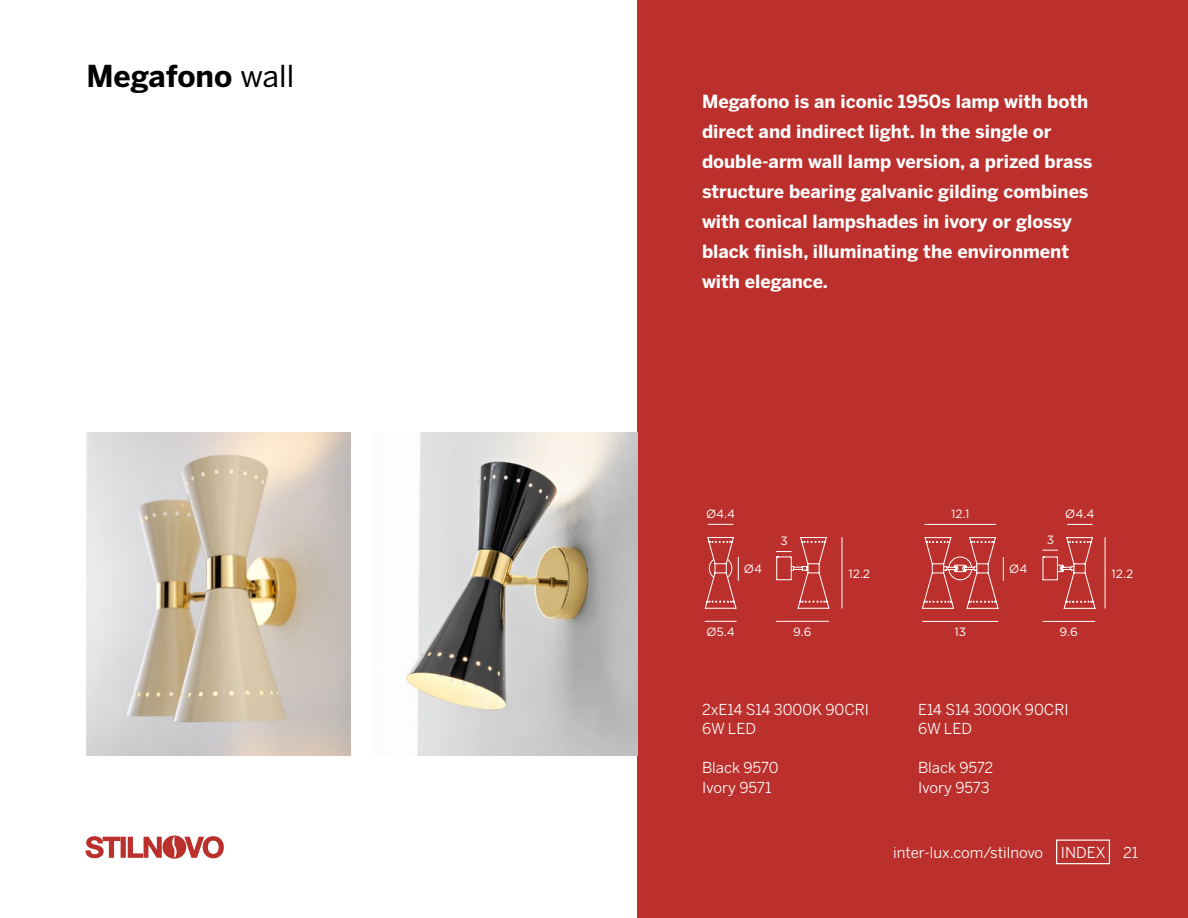
<style>
.page{position:relative;width:1188px;height:918px;background:#fff}
.page>*{position:absolute;margin:0;border:0;box-sizing:border-box;transform-origin:0 0}
.t1{font:700 30px "Benton Sans";color:#000}
.t2{font:700 18px/30px "Benton Sans";color:#fff}
.t3{font:15px/19.5px "Benton Sans";color:#fff}
.t4{font:12px "Gotham";color:#fff}
.s1{font-weight:400}
</style>
<div class="page">
<div style="left:637px;top:0;width:551px;height:918px;background:#bb302c"></div>
<img style="left:406px;top:432px;width:231px;height:324px">
<img style="left:86px;top:432px;width:265px;height:324px">
<svg style="left:85px;top:835px;width:139px;height:24px"></svg>
<hr style="left:922px;top:621px;width:76px;height:1px;background:#fff">
<hr style="left:925px;top:524px;width:71px;height:1px;background:#fff">
<hr style="left:1043px;top:621px;width:52px;height:1px;background:#fff">
<svg style="left:1042px;top:537px;width:54px;height:72px"></svg>
<hr style="left:1105px;top:537px;width:1px;height:72px;background:#fff">
<svg style="left:922px;top:537px;width:82px;height:72px"></svg>
<svg style="left:1067px;top:524px;width:26px;height:1px"></svg>
<hr style="left:705px;top:621px;width:32px;height:1px;background:#fff">
<hr style="left:776px;top:621px;width:53px;height:1px;background:#fff">
<hr style="left:842px;top:537px;width:1px;height:71px;background:#fff">
<svg style="left:704px;top:537px;width:35px;height:72px"></svg>
<svg style="left:708px;top:524px;width:25px;height:1px"></svg>
<svg style="left:776px;top:537px;width:54px;height:72px"></svg>
<div style="left:1056px;top:840px;width:54px;height:24px;border:1px solid #fff"></div>
<hr style="left:0;top:821px;width:1188px;height:1px;background:#ec008c">
<p class="t1" style="left:86px;top:58px;width:209px">Megafono <span class="s1">wall</span></p>
<p class="t2" style="left:702px;top:87px;width:392px">Megafono is an iconic 1950s lamp with both direct and indirect light. In the single or double-arm wall lamp version, a prized brass structure bearing galvanic gilding combines with conical lampshades in ivory or glossy black finish, illuminating the environment with elegance.</p>
<p class="t4" style="left:706px;top:506px;width:31px">Ø4.4</p>
<p class="t4" style="left:951px;top:506px;width:20px">12.1</p>
<p class="t4" style="left:1065px;top:506px;width:31px">Ø4.4</p>
<p class="t4" style="left:781px;top:533px;width:9px">3</p>
<p class="t4" style="left:1047px;top:532px;width:9px">3</p>
<p class="t4" style="left:744px;top:561px;width:20px">Ø4</p>
<p class="t4" style="left:849px;top:566px;width:23px">12.2</p>
<p class="t4" style="left:1009px;top:561px;width:20px">Ø4</p>
<p class="t4" style="left:1112px;top:566px;width:23px">12.2</p>
<p class="t4" style="left:706px;top:624px;width:30px">Ø5.4</p>
<p class="t4" style="left:793px;top:624px;width:20px">9.6</p>
<p class="t4" style="left:954px;top:624px;width:13px">13</p>
<p class="t4" style="left:1060px;top:624px;width:20px">9.6</p>
<p class="t3" style="left:702px;top:699px;width:169px">2xE14 S14 3000K 90CRI<br>6W LED</p>
<p class="t3" style="left:702px;top:758px;width:78px">Black 9570<br>Ivory 9571</p>
<p class="t3" style="left:918px;top:699px;width:152px">E14 S14 3000K 90CRI<br>6W LED</p>
<p class="t3" style="left:918px;top:758px;width:77px">Black 9572<br>Ivory 9573</p>
<p class="t3" style="left:893px;top:842px;width:247px">inter-lux.com/stilnovo INDEX 21</p>
</div>
